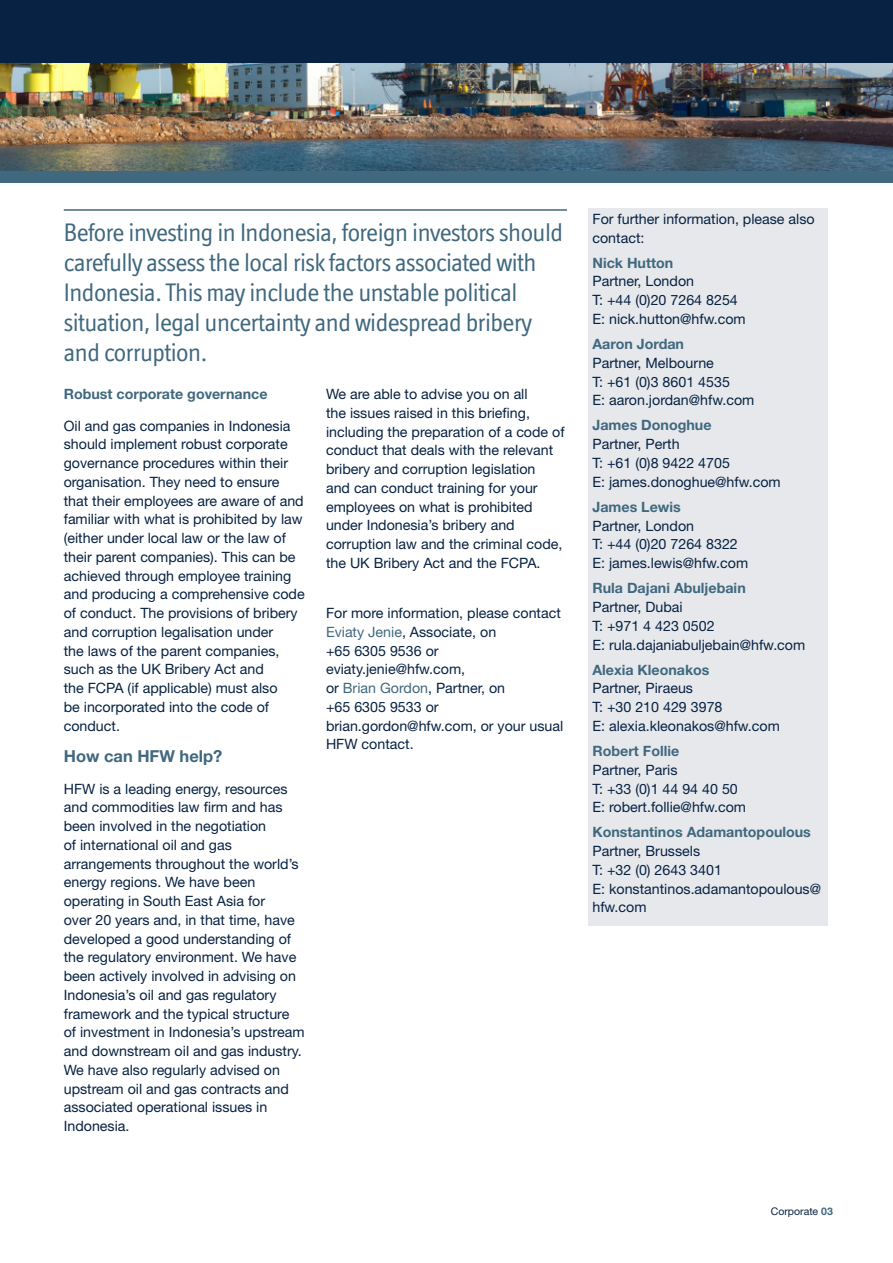
<style>
.page{position:relative;width:893px;height:1263px;background:#fff}
.page>*{position:absolute;margin:0;border:0;box-sizing:border-box;transform-origin:0 0}
.Body_Copy{font:25.5px/30px "Officina Display ITC";letter-spacing:-.02em;color:#40687e}
.Body_Copy-2{font:700 16.5px "Helvetica Neue LT";color:#40687e}
.Body_Copy-3{font:14.25px/18.8px "Helvetica Neue LT";color:#072242}
.Body_copy{font:14.25px/18.8px "Helvetica Neue LT";color:#072242}
.Body_Copy-4{font:700 14.25px "Helvetica Neue LT";color:#40687e}
.t1{font:10.5px "Helvetica Neue LT";color:#072242}
.s1{font-weight:700;color:#40687e}
.s2{color:#40687e}
</style>
<div class="page">
<div style="left:0;top:0;width:893px;height:170px;background:#072242"></div>
<div style="left:0;top:170px;width:893px;height:13px;background:#40687e"></div>
<img style="left:0;top:64px;width:893px;height:106px">
<hr style="left:64px;top:209px;width:503px;height:2px;background:#40687e">
<div style="left:588px;top:208px;width:240px;height:718px;background:#e6e8ec"></div>
<p class="Body_Copy" style="left:64px;top:216px;width:501px">Before investing in Indonesia, foreign investors should carefully assess the local risk factors associated with Indonesia. This may include the unstable political situation, legal uncertainty and widespread bribery and corruption.</p>
<p class="Body_copy" style="left:592px;top:209px;width:224px">For further information, please also contact:</p>
<p class="Body_copy" style="left:592px;top:253px;width:155px"><span class="s1">Nick Hutton<br></span>Partner, London<br>T: +44 (0)20 7264 8254<br>E: nick.hutton@hfw.com</p>
<p class="Body_copy" style="left:592px;top:334px;width:163px"><span class="s1">Aaron Jordan<br></span>Partner, Melbourne<br>T: +61 (0)3 8601 4535<br>E: aaron.jordan@hfw.com</p>
<p class="Body_copy" style="left:592px;top:416px;width:190px"><span class="s1">James Donoghue<br></span>Partner, Perth<br>T: +61 (0)8 9422 4705<br>E: james.donoghue@hfw.com</p>
<p class="Body_copy" style="left:592px;top:497px;width:157px"><span class="s1">James Lewis<br></span>Partner, London<br>T: +44 (0)20 7264 8322<br>E: james.lewis@hfw.com</p>
<p class="Body_copy" style="left:592px;top:579px;width:214px"><span class="s1">Rula Dajani Abuljebain<br></span>Partner, Dubai<br>T: +971 4 423 0502<br>E: rula.dajaniabuljebain@hfw.com</p>
<p class="Body_copy" style="left:592px;top:660px;width:189px"><span class="s1">Alexia Kleonakos<br></span>Partner, Piraeus<br>T: +30 210 429 3978<br>E: alexia.kleonakos@hfw.com</p>
<p class="Body_copy" style="left:592px;top:741px;width:155px"><span class="s1">Robert Follie<br></span>Partner, Paris<br>T: +33 (0)1 44 94 40 50<br>E: robert.follie@hfw.com</p>
<p class="Body_copy" style="left:592px;top:823px;width:230px"><span class="s1">Konstantinos Adamantopoulous<br></span>Partner, Brussels<br>T: +32 (0) 2643 3401<br>E: konstantinos.adamantopoulous@ hfw.com</p>
<p class="Body_Copy-4" style="left:64px;top:385px;width:205px">Robust corporate governance</p>
<p class="Body_Copy-3" style="left:64px;top:416px;width:242px">Oil and gas companies in Indonesia should implement robust corporate governance procedures within their organisation. They need to ensure that their employees are aware of and familiar with what is prohibited by law (either under local law or the law of their parent companies). This can be achieved through employee training and producing a comprehensive code of conduct. The provisions of bribery and corruption legalisation under<br>the laws of the parent companies, such as the UK Bribery Act and<br>the FCPA (if applicable) must also<br>be incorporated into the code of conduct.</p>
<p class="Body_Copy-2" style="left:64px;top:746px;width:160px">How can HFW help?</p>
<p class="Body_Copy-3" style="left:64px;top:779px;width:242px">HFW is a leading energy, resources and commodities law firm and has been involved in the negotiation<br>of international oil and gas arrangements throughout the world’s energy regions. We have been operating in South East Asia for<br>over 20 years and, in that time, have developed a good understanding of the regulatory environment. We have been actively involved in advising on Indonesia’s oil and gas regulatory framework and the typical structure of investment in Indonesia’s upstream and downstream oil and gas industry.<br>We have also regularly advised on upstream oil and gas contracts and associated operational issues in Indonesia.</p>
<p class="Body_Copy-3" style="left:326px;top:384px;width:240px">We are able to advise you on all<br>the issues raised in this briefing, including the preparation of a code of conduct that deals with the relevant bribery and corruption legislation<br>and can conduct training for your employees on what is prohibited under Indonesia’s bribery and corruption law and the criminal code, the UK Bribery Act and the FCPA.</p>
<p class="Body_Copy-3" style="left:326px;top:603px;width:239px">For more information, please contact<br><span class="s2">Eviaty Jenie</span>, Associate, on<br>+65 6305 9536 or eviaty.jenie@hfw.com,<br>or <span class="s2">Brian Gordon</span>, Partner, on<br>+65 6305 9533 or brian.gordon@hfw.com, or your usual<br>HFW contact.</p>
<p class="t1" style="left:771px;top:1205px;width:64px">Corporate <span class="s1">03</span></p>
</div>
